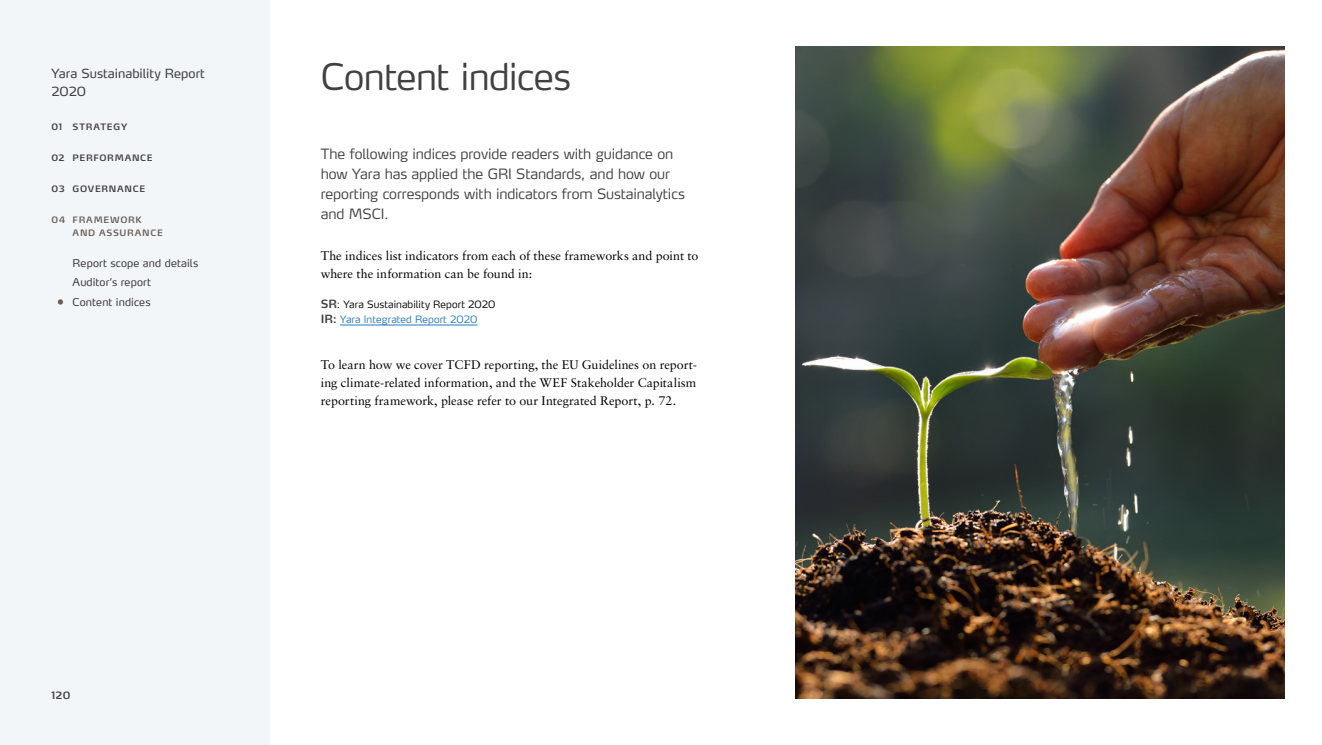
<style>
.page{position:relative;width:1322px;height:745px;background:#fff}
.page>*{position:absolute;margin:0;border:0;box-sizing:border-box;transform-origin:0 0}
.t1{font:300 36.25px "Max LF";letter-spacing:-.015em;color:#414042}
.Ingress_Article{font:300 14px/20px "Max LF";letter-spacing:-.005em;color:#414042}
.Brødtekst_Sabon{font:12.5px/18.1px "Sabon LT Std";color:#000}
.t2{font:12.5px/18.1px "Max LF";letter-spacing:.005em;color:#414042}
.t3{font:10.62px/19.5px "Max LF";letter-spacing:.015em;color:#414042}
.Noter_Bodytxt_Max{font:300 10px "Max LF";letter-spacing:.01em;color:#000}
.Noter_Bodytxt_Max-2{font:300 10px "Max LF";letter-spacing:.01em;color:#2777b8}
.t4{font:600 10px "Max LF";color:#414042}
.t5{font:600 8.75px "Max LF";letter-spacing:.08em;color:#414042}
.t6{font:600 8.75px/13.1px "Max LF";letter-spacing:.08em;color:#6b6058}
.s1{font-weight:600;font-size:11.25px;color:#414042}
</style>
<div class="page">
<div style="left:0;top:0;width:269px;height:744px;background:#f3f6f9"></div>
<hr style="left:340px;top:324px;width:137px;height:1px;background:#2777b8">
<img style="left:795px;top:46px;width:489px;height:652px">
<svg style="left:58px;top:299px;width:5px;height:5px"></svg>
<p class="t2" style="left:51px;top:64px;width:155px">Yara Sustainability Report<br>2020</p>
<p class="t5" style="left:51px;top:121px;width:77px">01 STRATEGY</p>
<p class="t5" style="left:51px;top:152px;width:103px">02 PERFORMANCE</p>
<p class="t5" style="left:51px;top:183px;width:95px">03 GOVERNANCE</p>
<p class="t6" style="left:73px;top:213px;width:92px;text-indent:-21px">04 FRAMEWORK<br>AND ASSURANCE</p>
<p class="t3" style="left:73px;top:253px;width:127px">Report scope and details<br>Auditor’s report<br>Content indices</p>
<p class="t4" style="left:51px;top:688px;width:21px">120</p>
<h1 class="t1" style="left:321px;top:54px;width:252px">Content indices</h1>
<p class="Ingress_Article" style="left:321px;top:143px;width:366px">The following indices provide readers with guidance on how Yara has applied the GRI Standards, and how our reporting corresponds with indicators from Sustainalytics and MSCI.</p>
<p class="Brødtekst_Sabon" style="left:321px;top:246px;width:379px">The indices list indicators from each of these frameworks and point to where the information can be found in:</p>
<p class="Noter_Bodytxt_Max" style="left:321px;top:298px;width:176px"><span class="s1">SR</span>: Yara Sustainability Report 2020</p>
<p class="Noter_Bodytxt_Max-2" style="left:321px;top:313px;width:158px"><span class="s1">IR:</span> Yara Integrated Report 2020</p>
<p class="Brødtekst_Sabon" style="left:321px;top:355px;width:378px;text-align:justify">To learn how we cover TCFD reporting, the EU Guidelines on report&shy;ing climate-related information, and the WEF Stakeholder Capitalism reporting framework, please refer to our Integrated Report, p. 72.</p>
</div>
